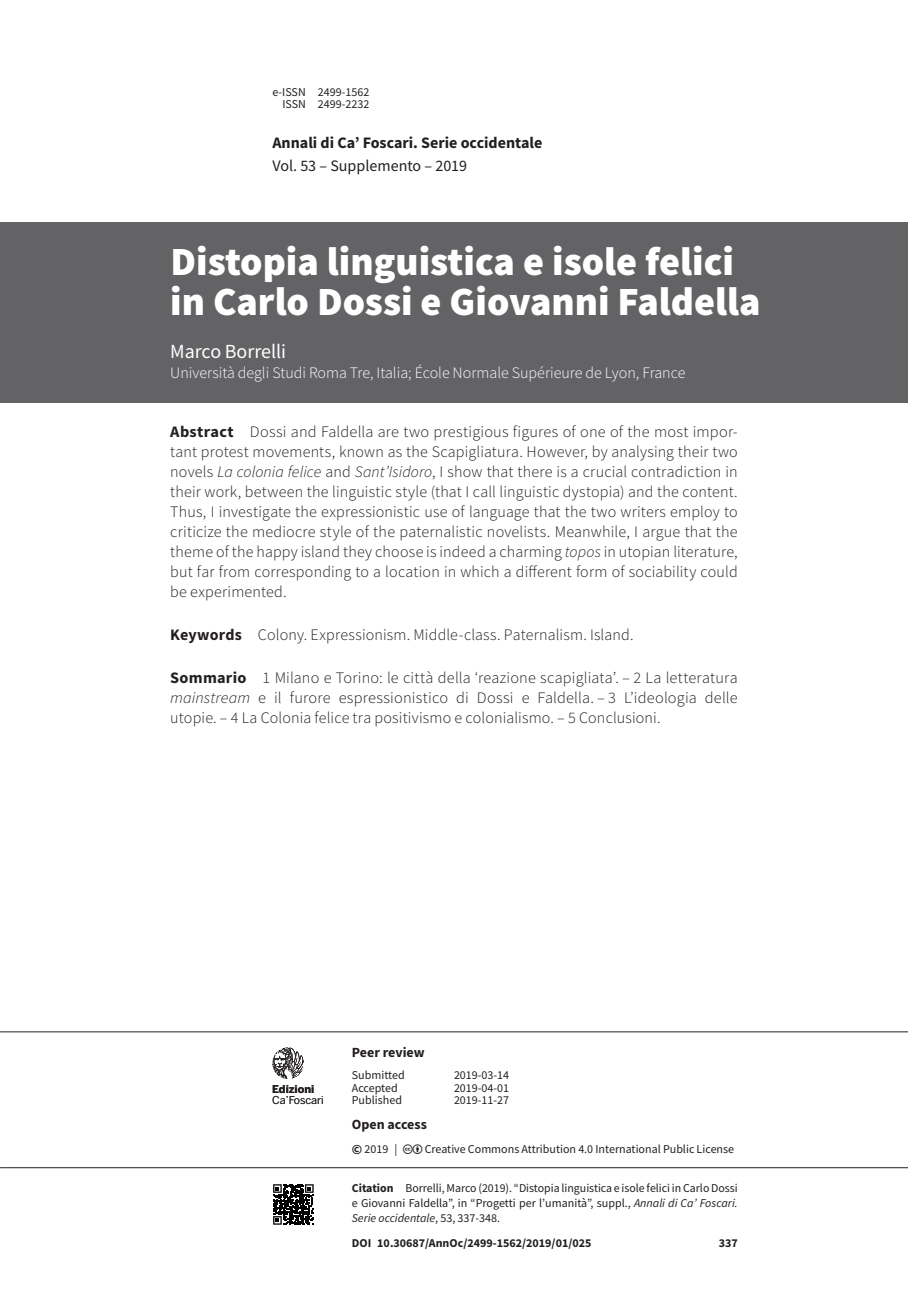
<style>
.page{position:relative;width:908px;height:1304px;background:#fff}
.page>*{position:absolute;margin:0;border:0;box-sizing:border-box;transform-origin:0 0}
.t1{font:900 40px/40px "Source Sans Pro";color:#fff}
.t2{font:20px "Source Sans Pro";color:#fff}
.t3{font:300 16px/20px "Source Sans Pro";letter-spacing:.01em;color:#231f20;text-align:justify}
.t4{font:300 16px "Source Sans Pro";color:#fff}
.t5{font:700 16px "Source Sans Pro";color:#231f20}
.t6{font:16px "Source Sans Pro";color:#231f20}
.t7{font:700 14px "Source Sans Pro";color:#231f20}
.t8{font:12px/15px "Source Sans Pro";color:#231f20;text-align:right}
.t9{font:700 12px "Source Sans Pro";color:#231f20}
.t10{font:10.8px "Benton Sans";letter-spacing:-.01em;color:#231f20}
.t11{font:700 10.8px "Benton Sans";color:#231f20}
.s1{font-weight:700}
.s2{font-style:italic}
.s3{font-weight:700;font-size:14px}
</style>
<div class="page">
<hr style="left:0;top:1167px;width:907px;height:1px;background:#231f20">
<hr style="left:0;top:1031px;width:907px;height:1px;background:#231f20">
<svg style="left:272px;top:1047px;width:32px;height:32px"></svg>
<svg style="left:313px;top:1184px;width:1px;height:41px"></svg>
<svg style="left:273px;top:1184px;width:40px;height:41px"></svg>
<div style="left:0;top:223px;width:907px;height:180px;background:#636366"></div>
<p class="t8" style="left:272px;top:86px;width:98px;line-height:12.4px">e-ISSN 2499-1562<br>ISSN 2499-2232</p>
<p class="t5" style="left:272px;top:132px;width:271px">Annali di Ca’ Foscari. Serie occidentale</p>
<p class="t6" style="left:272px;top:155px;width:196px">Vol. 53 – Supplemento – 2019</p>
<h1 class="t1" style="left:170px;top:241px;width:591px">Distopia linguistica e isole felici in Carlo Dossi e Giovanni Faldella</h1>
<p class="t2" style="left:170px;top:339px;width:117px">Marco Borrelli</p>
<p class="t4" style="left:170px;top:363px;width:516px">Università degli Studi Roma Tre, Italia; École Normale Supérieure de Lyon, France</p>
<p class="t3" style="left:170px;top:422px;width:568px"><span class="s1">Abstract</span> Dossi and Faldella are two prestigious figures of one of the most impor&shy;tant protest movements, known as the Scapigliatura. However, by analysing their two novels <span class="s2">La colonia felice</span> and <span class="s2">Sant’Isidoro</span>, I show that there is a crucial contradiction in their work, between the linguistic style (that I call linguistic dystopia) and the content.<br>Thus, I investigate the expressionistic use of language that the two writers employ to criticize the mediocre style of the paternalistic novelists. Meanwhile, I argue that the theme of the happy island they choose is indeed a charming <span class="s2">topos</span> in utopian literature, but far from corresponding to a location in which a different form of sociability could be experimented.</p>
<p class="t3" style="left:170px;top:625px;width:464px"><span class="s1">Keywords</span> Colony. Expressionism. Middle-class. Paternalism. Island.</p>
<p class="t3" style="left:170px;top:667px;width:568px"><span class="s1">Sommario</span> 1 Milano e Torino: le città della ‘reazione scapigliata’. – 2 La letteratura <span class="s2">mainstream</span> e il furore espressionistico di Dossi e Faldella. – 3 L’ideologia delle utopie. – 4 La Colonia felice tra positivismo e colonialismo. – 5 Conclusioni.</p>
<p class="t11" style="left:272px;top:1082px;width:43px">Edizioni</p>
<p class="t10" style="left:272px;top:1094px;width:53px">Ca’Foscari</p>
<p class="t7" style="left:351px;top:1042px;width:74px">Peer review</p>
<p class="t8" style="left:351px;top:1068px;width:54px">Submitted</p>
<p class="t8" style="left:454px;top:1068px;width:57px">2019-03-14</p>
<p class="t8" style="left:351px;top:1080px;width:47px">Accepted</p>
<p class="t8" style="left:454px;top:1080px;width:57px">2019-04-01</p>
<p class="t8" style="left:351px;top:1093px;width:52px">Published</p>
<p class="t8" style="left:454px;top:1093px;width:57px">2019-11-27</p>
<p class="t7" style="left:351px;top:1115px;width:76px">Open access</p>
<p class="t8" style="left:351px;top:1141px;width:47px"><span class="s3">©</span> 2019 |</p>
<p class="t8" style="left:424px;top:1141px;width:311px">Creative Commons Attribution 4.0 International Public License</p>
<p class="t8" style="left:351px;top:1181px;width:387px;text-align:justify"><span class="s1">Citation</span> Borrelli, Marco (2019). “Distopia linguistica e isole felici in Carlo Dossi e Giovanni Faldella”, in “Progetti per l’umanità”, suppl., <span class="s2">Annali di Ca’ Foscari.<br>Serie occidentale</span>, 53, 337-348.</p>
<p class="t9" style="left:351px;top:1235px;width:241px">DOI 10.30687/AnnOc/2499-1562/2019/01/025</p>
<p class="t9" style="left:718px;top:1235px;width:21px">337</p>
</div>
